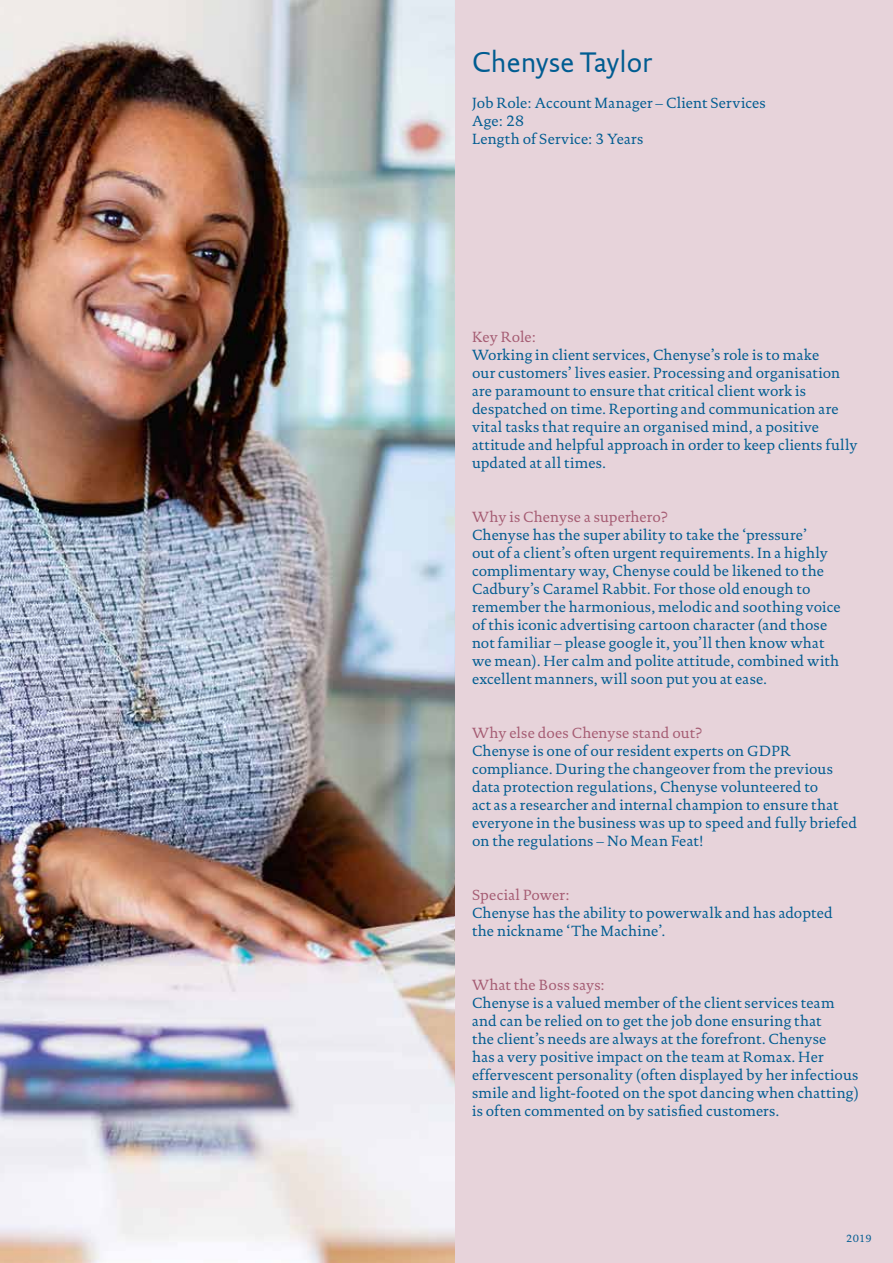
<style>
.page{position:relative;width:893px;height:1263px;background:#fff}
.page>*{position:absolute;margin:0;border:0;box-sizing:border-box;transform-origin:0 0}
.t1{font:28.5px "DTL Documenta Sans TOT";color:#005c91}
.t2{font:15px/18px "DTL Documenta TOT";letter-spacing:.015em;color:#005c91}
.t3{font:15px "DTL Documenta TOT";letter-spacing:.01em;color:#a55c73}
.t4{font:10.5px "DTL Documenta TOT";color:#005c91}
</style>
<div class="page">
<img style="left:0;top:0;width:455px;height:1263px">
<div style="left:455px;top:0;width:438px;height:1263px;background:#e7d3da"></div>
<h1 class="t1" style="left:472px;top:45px;width:182px">Chenyse Taylor</h1>
<p class="t2" style="left:472px;top:94px;width:295px">Job Role: Account Manager – Client Services<br>Age: 28<br>Length of Service: 3 Years</p>
<p class="t3" style="left:472px;top:328px;width:66px">Key Role:</p>
<p class="t2" style="left:472px;top:346px;width:387px">Working in client services, Chenyse’s role is to make<br>our customers’ lives easier. Processing and organisation are paramount to ensure that critical client work is despatched on time. Reporting and communication are vital tasks that require an organised mind, a positive attitude and helpful approach in order to keep clients fully updated at all times.</p>
<p class="t3" style="left:472px;top:508px;width:197px">Why is Chenyse a superhero?</p>
<p class="t2" style="left:472px;top:526px;width:370px">Chenyse has the super ability to take the ‘pressure’<br>out of a client’s often urgent requirements. In a highly complimentary way, Chenyse could be likened to the Cadbury’s Caramel Rabbit. For those old enough to remember the harmonious, melodic and soothing voice of this iconic advertising cartoon character (and those not familiar – please google it, you’ll then know what we mean). Her calm and polite attitude, combined with excellent manners, will soon put you at ease.</p>
<p class="t3" style="left:472px;top:724px;width:232px">Why else does Chenyse stand out?</p>
<p class="t2" style="left:472px;top:742px;width:387px">Chenyse is one of our resident experts on GDPR compliance. During the changeover from the previous data protection regulations, Chenyse volunteered to<br>act as a researcher and internal champion to ensure that everyone in the business was up to speed and fully briefed on the regulations – No Mean Feat!</p>
<p class="t3" style="left:472px;top:886px;width:99px">Special Power:</p>
<p class="t2" style="left:472px;top:904px;width:362px">Chenyse has the ability to powerwalk and has adopted the nickname ‘The Machine’.</p>
<p class="t3" style="left:472px;top:976px;width:134px">What the Boss says:</p>
<p class="t2" style="left:472px;top:994px;width:388px">Chenyse is a valued member of the client services team and can be relied on to get the job done ensuring that<br>the client’s needs are always at the forefront. Chenyse<br>has a very positive impact on the team at Romax. Her effervescent personality (often displayed by her infectious smile and light-footed on the spot dancing when chatting) is often commented on by satisfied customers.</p>
<p class="t4" style="left:846px;top:1232px;width:27px">2019</p>
</div>
